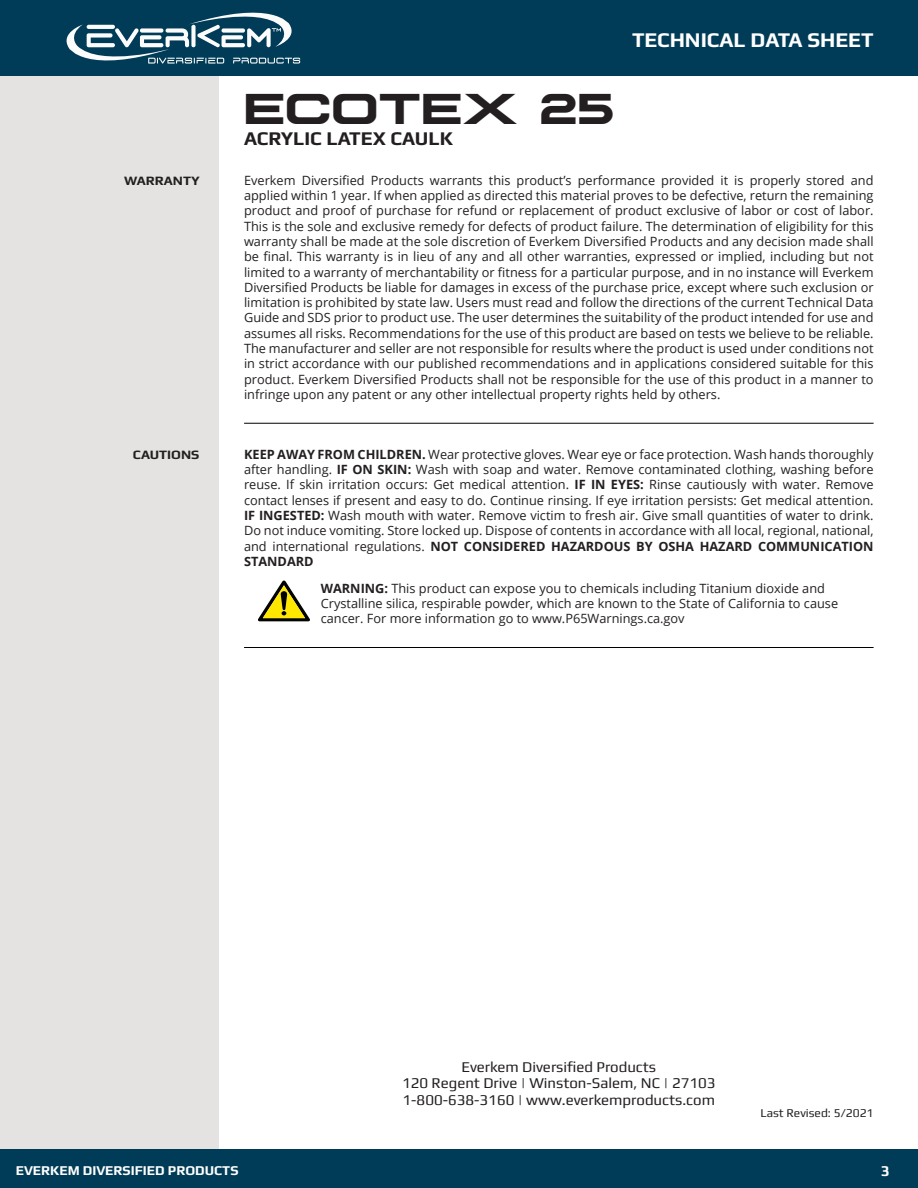
<style>
.page{position:relative;width:918px;height:1188px;background:#fff}
.page>*{position:absolute;margin:0;border:0;box-sizing:border-box;transform-origin:0 0}
.t1{font:700 45px "Plateia";color:#231f20}
.t2{font:700 21px "Play";color:#fff}
.t3{font:700 19.5px "Play";color:#231f20}
.t4{font:15px "Play";color:#231f20}
.t5{font:700 15px "Play";color:#fff}
.t6{font:700 13.5px "Play";color:#fff}
.t7{font:700 12.9px "Play";color:#231f20;scale:1.05 1}
.t8{font:12.75px/15.3px "Open Sans";color:#231f20;text-align:justify}
.t9{font:12px "Play";color:#231f20}
.s1{font-weight:700}
</style>
<div class="page">
<div style="left:0;top:50px;width:218px;height:1099px;background:#e5e3e2"></div>
<div style="left:0;top:0;width:918px;height:76px;background:#003c57"></div>
<svg style="left:66px;top:12px;width:234px;height:52px"></svg>
<div style="left:0;top:1149px;width:918px;height:39px;background:#003c57"></div>
<hr style="left:244px;top:423px;width:630px;height:1px;background:#000">
<hr style="left:244px;top:647px;width:630px;height:1px;background:#000">
<svg style="left:258px;top:581px;width:52px;height:40px"></svg>
<p class="t1" style="left:244px;top:82px;width:372px">ECOTEX 25</p>
<p class="t3" style="left:244px;top:127px;width:210px">ACRYLIC LATEX CAULK</p>
<p class="t2" style="left:632px;top:28px;width:243px">TECHNICAL DATA SHEET</p>
<p class="t7" style="left:124px;top:173px;width:74px">WARRANTY</p>
<p class="t8" style="left:244px;top:172px;width:631px">Everkem Diversified Products warrants this product’s performance provided it is properly stored and applied within 1 year. If when applied as directed this material proves to be defective, return the remaining product and proof of purchase for refund or replacement of product exclusive of labor or cost of labor.<br>This is the sole and exclusive remedy for defects of product failure. The determination of eligibility for this warranty shall be made at the sole discretion of Everkem Diversified Products and any decision made shall be final. This warranty is in lieu of any and all other warranties, expressed or implied, including but not limited to a warranty of merchantability or fitness for a particular purpose, and in no instance will Everkem Diversified Products be liable for damages in excess of the purchase price, except where such exclusion or limitation is prohibited by state law. Users must read and follow the directions of the current Technical Data Guide and SDS prior to product use. The user determines the suitability of the product intended for use and assumes all risks. Recommendations for the use of this product are based on tests we believe to be reliable.<br>The manufacturer and seller are not responsible for results where the product is used under conditions not in strict accordance with our published recommendations and in applications considered suitable for this product. Everkem Diversified Products shall not be responsible for the use of this product in a manner to infringe upon any patent or any other intellectual property rights held by others.</p>
<p class="t7" style="left:133px;top:447px;width:65px">CAUTIONS</p>
<p class="t8" style="left:244px;top:446px;width:631px"><span class="s1">KEEP AWAY FROM CHILDREN.</span> Wear protective gloves. Wear eye or face protection. Wash hands thoroughly after handling. <span class="s1">IF ON SKIN:</span> Wash with soap and water. Remove contaminated clothing, washing before reuse. If skin irritation occurs: Get medical attention. <span class="s1">IF IN EYES:</span> Rinse cautiously with water. Remove contact lenses if present and easy to do. Continue rinsing. If eye irritation persists: Get medical attention.<br><span class="s1">IF INGESTED:</span> Wash mouth with water. Remove victim to fresh air. Give small quantities of water to drink.<br>Do not induce vomiting. Store locked up. Dispose of contents in accordance with all local, regional, national, and international regulations. <span class="s1">NOT CONSIDERED HAZARDOUS BY OSHA HAZARD COMMUNICATION STANDARD</span></p>
<p class="t8" style="left:321px;top:580px;width:519px;text-align:left"><span class="s1">WARNING:</span> This product can expose you to chemicals including Titanium dioxide and<br>Crystalline silica, respirable powder, which are known to the State of California to cause cancer. For more information go to www.P65Warnings.ca.gov</p>
<p class="t4" style="left:461px;top:1058px;width:196px">Everkem Diversified Products</p>
<p class="t4" style="left:402px;top:1074px;width:315px">120 Regent Drive | Winston-Salem, NC | 27103</p>
<p class="t4" style="left:403px;top:1091px;width:314px">1-800-638-3160 | www.everkemproducts.com</p>
<p class="t9" style="left:761px;top:1105px;width:115px">Last Revised: 5/2021</p>
<p class="t6" style="left:16px;top:1162px;width:224px">EVERKEM DIVERSIFIED PRODUCTS</p>
<p class="t5" style="left:881px;top:1162px;width:10px">3</p>
</div>
